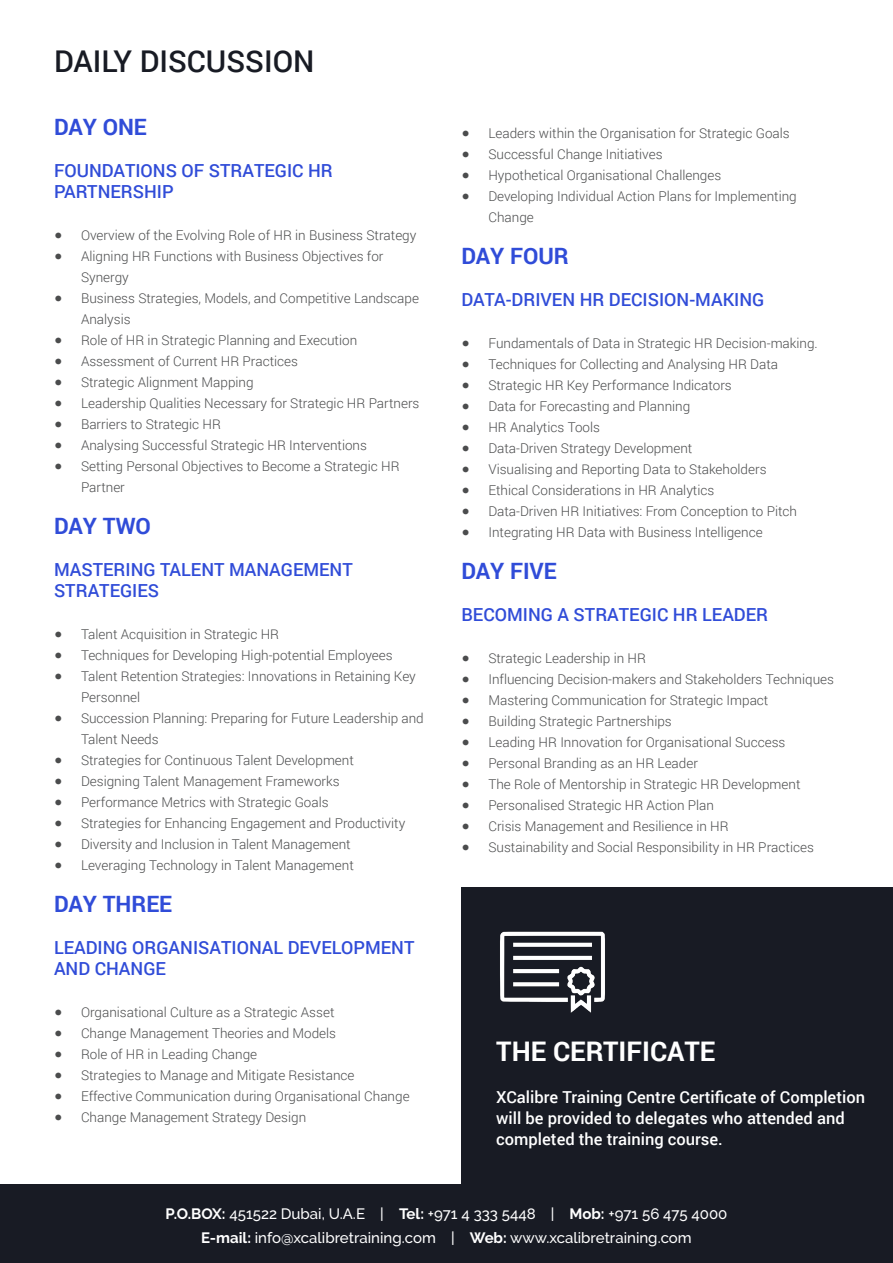
<style>
.page{position:relative;width:893px;height:1263px;background:#fff}
.page>*{position:absolute;margin:0;border:0;box-sizing:border-box;transform-origin:0 0}
.t1{font:500 30px "Roboto";color:#181b24}
.t2{font:700 27px "Roboto";color:#fff}
.t3{font:700 22.5px "Roboto";color:#304cd8}
.t4{font:500 18px/21px "Roboto";color:#304cd8}
.t5{font:500 16.5px/21px "Roboto";color:#fff}
.t6{font:500 15px/24px "Raleway";color:#fff;text-align:center}
.t7{font:300 13.5px/21px "Roboto";color:#4b4c4d}
.s1{font-family:"Helvetica Neue";font-weight:400}
.s2{font-weight:700}
</style>
<div class="page">
<div style="left:0;top:1184px;width:893px;height:79px;background:#181b24"></div>
<div style="left:461px;top:887px;width:432px;height:297px;background:#181b24"></div>
<img style="left:500px;top:931px;width:105px;height:82px">
<p class="t1" style="left:54px;top:40px;width:262px">DAILY DISCUSSION</p>
<p class="t3" style="left:54px;top:111px;width:94px">DAY ONE</p>
<p class="t4" style="left:54px;top:159px;width:280px">FOUNDATIONS OF STRATEGIC HR<br>PARTNERSHIP</p>
<p class="t7" style="left:54px;top:224px;width:364px"><span class="s1">●</span> Overview of the Evolving Role of HR in Business Strategy</p>
<p class="t7" style="left:81px;top:245px;width:304px;text-indent:-27px"><span class="s1">●</span> Aligning HR Functions with Business Objectives for<br>Synergy</p>
<p class="t7" style="left:81px;top:287px;width:340px;text-indent:-27px"><span class="s1">●</span> Business Strategies, Models, and Competitive Landscape<br>Analysis</p>
<p class="t7" style="left:54px;top:329px;width:305px"><span class="s1">●</span> Role of HR in Strategic Planning and Execution</p>
<p class="t7" style="left:54px;top:350px;width:246px"><span class="s1">●</span> Assessment of Current HR Practices</p>
<p class="t7" style="left:54px;top:371px;width:201px"><span class="s1">●</span> Strategic Alignment Mapping</p>
<p class="t7" style="left:54px;top:392px;width:367px"><span class="s1">●</span> Leadership Qualities Necessary for Strategic HR Partners</p>
<p class="t7" style="left:54px;top:413px;width:168px"><span class="s1">●</span> Barriers to Strategic HR</p>
<p class="t7" style="left:54px;top:434px;width:314px"><span class="s1">●</span> Analysing Successful Strategic HR Interventions</p>
<p class="t7" style="left:81px;top:455px;width:320px;text-indent:-27px"><span class="s1">●</span> Setting Personal Objectives to Become a Strategic HR<br>Partner</p>
<p class="t3" style="left:54px;top:510px;width:99px">DAY TWO</p>
<p class="t4" style="left:54px;top:558px;width:300px">MASTERING TALENT MANAGEMENT<br>STRATEGIES</p>
<p class="t7" style="left:54px;top:623px;width:227px"><span class="s1">●</span> Talent Acquisition in Strategic HR</p>
<p class="t7" style="left:54px;top:644px;width:340px"><span class="s1">●</span> Techniques for Developing High-potential Employees</p>
<p class="t7" style="left:81px;top:665px;width:336px;text-indent:-27px"><span class="s1">●</span> Talent Retention Strategies: Innovations in Retaining Key<br>Personnel</p>
<p class="t7" style="left:81px;top:707px;width:344px;text-indent:-27px"><span class="s1">●</span> Succession Planning: Preparing for Future Leadership and<br>Talent Needs</p>
<p class="t7" style="left:54px;top:749px;width:301px"><span class="s1">●</span> Strategies for Continuous Talent Development</p>
<p class="t7" style="left:54px;top:770px;width:287px"><span class="s1">●</span> Designing Talent Management Frameworks</p>
<p class="t7" style="left:54px;top:791px;width:276px"><span class="s1">●</span> Performance Metrics with Strategic Goals</p>
<p class="t7" style="left:54px;top:812px;width:353px"><span class="s1">●</span> Strategies for Enhancing Engagement and Productivity</p>
<p class="t7" style="left:54px;top:833px;width:298px"><span class="s1">●</span> Diversity and Inclusion in Talent Management</p>
<p class="t7" style="left:54px;top:854px;width:301px"><span class="s1">●</span> Leveraging Technology in Talent Management</p>
<p class="t3" style="left:54px;top:888px;width:120px">DAY THREE</p>
<p class="t4" style="left:54px;top:936px;width:362px">LEADING ORGANISATIONAL DEVELOPMENT<br>AND CHANGE</p>
<p class="t7" style="left:54px;top:1001px;width:282px"><span class="s1">●</span> Organisational Culture as a Strategic Asset</p>
<p class="t7" style="left:54px;top:1022px;width:284px"><span class="s1">●</span> Change Management Theories and Models</p>
<p class="t7" style="left:54px;top:1043px;width:205px"><span class="s1">●</span> Role of HR in Leading Change</p>
<p class="t7" style="left:54px;top:1064px;width:302px"><span class="s1">●</span> Strategies to Manage and Mitigate Resistance</p>
<p class="t7" style="left:54px;top:1085px;width:357px"><span class="s1">●</span> Effective Communication during Organisational Change</p>
<p class="t7" style="left:54px;top:1106px;width:254px"><span class="s1">●</span> Change Management Strategy Design</p>
<p class="t7" style="left:461px;top:122px;width:330px"><span class="s1">●</span> Leaders within the Organisation for Strategic Goals</p>
<p class="t7" style="left:461px;top:143px;width:203px"><span class="s1">●</span> Successful Change Initiatives</p>
<p class="t7" style="left:461px;top:164px;width:261px"><span class="s1">●</span> Hypothetical Organisational Challenges</p>
<p class="t7" style="left:488px;top:185px;width:310px;text-indent:-27px"><span class="s1">●</span> Developing Individual Action Plans for Implementing<br>Change</p>
<p class="t3" style="left:461px;top:240px;width:109px">DAY FOUR</p>
<p class="t4" style="left:461px;top:289px;width:305px">DATA-DRIVEN HR DECISION-MAKING</p>
<p class="t7" style="left:461px;top:332px;width:358px"><span class="s1">●</span> Fundamentals of Data in Strategic HR Decision-making.</p>
<p class="t7" style="left:461px;top:353px;width:318px"><span class="s1">●</span> Techniques for Collecting and Analysing HR Data</p>
<p class="t7" style="left:461px;top:374px;width:272px"><span class="s1">●</span> Strategic HR Key Performance Indicators</p>
<p class="t7" style="left:461px;top:395px;width:230px"><span class="s1">●</span> Data for Forecasting and Planning</p>
<p class="t7" style="left:461px;top:416px;width:140px"><span class="s1">●</span> HR Analytics Tools</p>
<p class="t7" style="left:461px;top:437px;width:233px"><span class="s1">●</span> Data-Driven Strategy Development</p>
<p class="t7" style="left:461px;top:458px;width:307px"><span class="s1">●</span> Visualising and Reporting Data to Stakeholders</p>
<p class="t7" style="left:461px;top:479px;width:255px"><span class="s1">●</span> Ethical Considerations in HR Analytics</p>
<p class="t7" style="left:461px;top:500px;width:337px"><span class="s1">●</span> Data-Driven HR Initiatives: From Conception to Pitch</p>
<p class="t7" style="left:461px;top:521px;width:303px"><span class="s1">●</span> Integrating HR Data with Business Intelligence</p>
<p class="t3" style="left:461px;top:555px;width:97px">DAY FIVE</p>
<p class="t4" style="left:461px;top:604px;width:308px">BECOMING A STRATEGIC HR LEADER</p>
<p class="t7" style="left:461px;top:647px;width:186px"><span class="s1">●</span> Strategic Leadership in HR</p>
<p class="t7" style="left:461px;top:668px;width:374px"><span class="s1">●</span> Influencing Decision-makers and Stakeholders Techniques</p>
<p class="t7" style="left:461px;top:689px;width:309px"><span class="s1">●</span> Mastering Communication for Strategic Impact</p>
<p class="t7" style="left:461px;top:710px;width:212px"><span class="s1">●</span> Building Strategic Partnerships</p>
<p class="t7" style="left:461px;top:731px;width:326px"><span class="s1">●</span> Leading HR Innovation for Organisational Success</p>
<p class="t7" style="left:461px;top:752px;width:238px"><span class="s1">●</span> Personal Branding as an HR Leader</p>
<p class="t7" style="left:461px;top:773px;width:341px"><span class="s1">●</span> The Role of Mentorship in Strategic HR Development</p>
<p class="t7" style="left:461px;top:794px;width:254px"><span class="s1">●</span> Personalised Strategic HR Action Plan</p>
<p class="t7" style="left:461px;top:815px;width:269px"><span class="s1">●</span> Crisis Management and Resilience in HR</p>
<p class="t7" style="left:461px;top:836px;width:354px"><span class="s1">●</span> Sustainability and Social Responsibility in HR Practices</p>
<p class="t2" style="left:496px;top:1032px;width:221px">THE CERTIFICATE</p>
<p class="t5" style="left:496px;top:1085px;width:370px">XCalibre Training Centre Certificate of Completion will be provided to delegates who attended and completed the training course.</p>
<p class="t6" style="left:166px;top:1201px;width:563px"><span class="s2">P.O.BOX:</span> 451522 Dubai, U.A.E | <span class="s2">Tel:</span> +971 4 333 5448 | <span class="s2">Mob:</span> +971 56 475 4000<br><span class="s2">E-mail:</span> info@xcalibretraining.com | <span class="s2">Web:</span> www.xcalibretraining.com</p>
</div>
